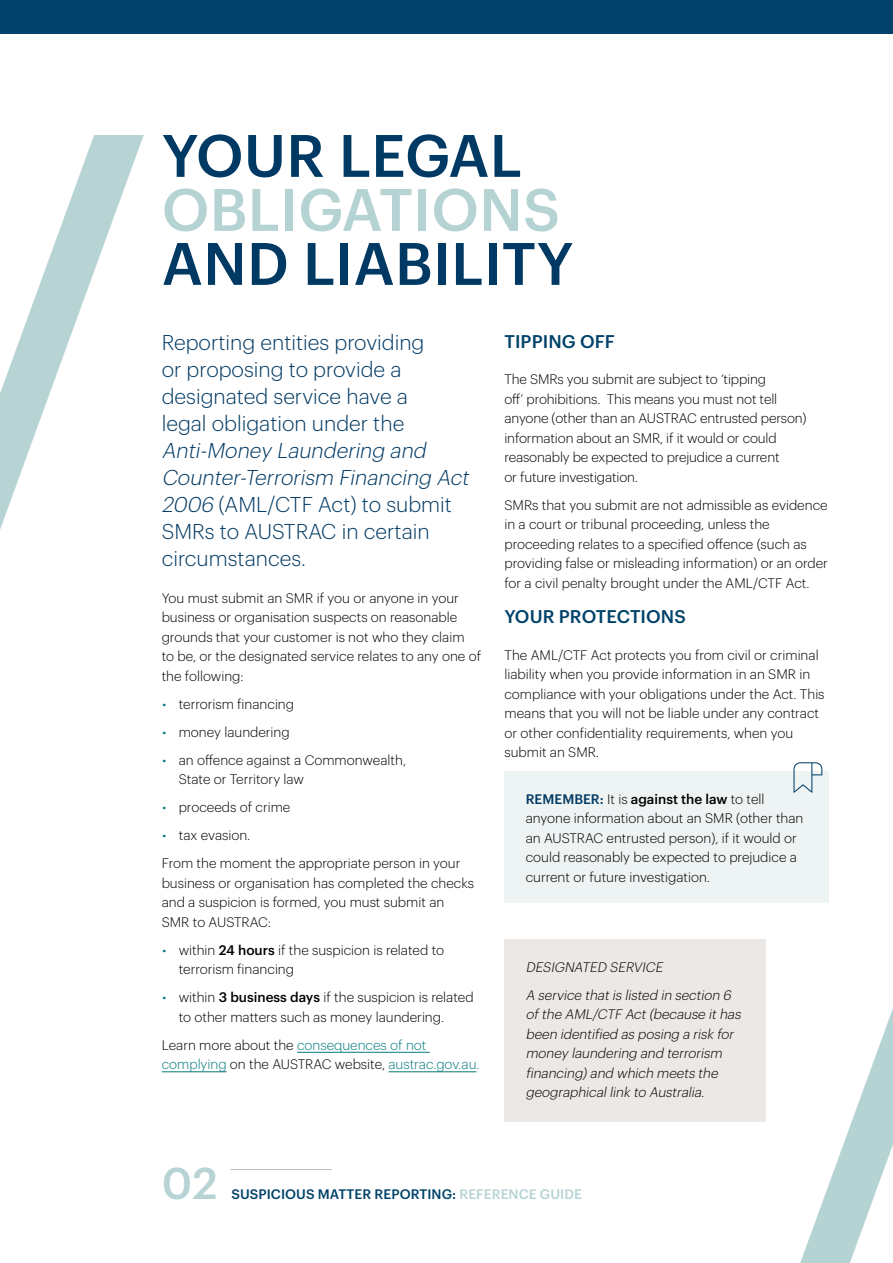
<style>
.page{position:relative;width:893px;height:1263px;background:#fff}
.page>*{position:absolute;margin:0;border:0;box-sizing:border-box;transform-origin:0 0}
.t1{font:500 58.5px/54px "Graphik";letter-spacing:.005em;color:#003963}
.t2{font:500 43.5px "Graphik";color:#b7d3d3}
.LEAD_1{font:300 21px/27px "Graphik";color:#003963}
.t3{font:500 18px "Graphik";letter-spacing:.005em;color:#01426a}
.BODY{font:300 13.5px/19.5px "Graphik";color:#000}
.BODY-2{font:italic 300 13.5px/19.5px "Graphik";color:#000}
.t4{font:300 13.5px/19.5px "Graphik";color:#067a7c}
.t5{font:500 13.5px "Graphik";letter-spacing:.005em;color:#01426a}
.s1{color:#b6d3d4}
.s2{font-style:italic}
.s3{font-family:"Rubik";color:#067a7c}
.s4{font-weight:500}
.s5{color:#000}
.s6{font-weight:500;color:#003963}
</style>
<div class="page">
<svg style="left:0;top:135px;width:144px;height:395px"></svg>
<svg style="left:800px;top:1009px;width:93px;height:254px"></svg>
<hr style="left:230px;top:1169px;width:102px;height:1px;background:#beb7b1">
<div style="left:0;top:0;width:893px;height:33px;background:#01426a"></div>
<hr style="left:297px;top:1052px;width:133px;height:1px;background:#067a7c">
<hr style="left:162px;top:1071px;width:65px;height:1px;background:#067a7c">
<hr style="left:388px;top:1071px;width:88px;height:1px;background:#067a7c">
<div style="left:504px;top:771px;width:325px;height:132px;background:#eef3f3"></div>
<svg style="left:793px;top:762px;width:29px;height:31px"></svg>
<div style="left:504px;top:940px;width:262px;height:182px;background:#ebe8e6"></div>
<h1 class="t1" style="left:162px;top:124px;width:413px">YOUR LEGAL<br><span class="s1">OBLIGATIONS<br></span>AND LIABILITY</h1>
<p class="LEAD_1" style="left:162px;top:328px;width:313px">Reporting entities providing<br>or proposing to provide a designated service have a<br>legal obligation under the<br><span class="s2">Anti-Money Laundering and<br>Counter-Terrorism Financing Act<br>2006</span> (AML/CTF Act) to submit<br>SMRs to AUSTRAC in certain circumstances.</p>
<p class="BODY" style="left:162px;top:587px;width:321px">You must submit an SMR if you or anyone in your business or organisation suspects on reasonable grounds that your customer is not who they claim<br>to be, or the designated service relates to any one of the following:</p>
<p class="BODY" style="left:162px;top:693px;width:134px"><span class="s3">•</span> terrorism financing</p>
<p class="BODY" style="left:162px;top:721px;width:130px"><span class="s3">•</span> money laundering</p>
<p class="BODY" style="left:179px;top:749px;width:229px;text-indent:-17px"><span class="s3">•</span> an offence against a Commonwealth,<br>State or Territory law</p>
<p class="BODY" style="left:162px;top:797px;width:130px"><span class="s3">•</span> proceeds of crime</p>
<p class="BODY" style="left:162px;top:825px;width:90px"><span class="s3">•</span> tax evasion.</p>
<p class="BODY" style="left:162px;top:853px;width:314px">From the moment the appropriate person in your business or organisation has completed the checks and a suspicion is formed, you must submit an SMR to AUSTRAC:</p>
<p class="BODY" style="left:179px;top:939px;width:267px;text-indent:-17px"><span class="s3">•</span> within <span class="s4">24 hours</span> if the suspicion is related to terrorism financing</p>
<p class="BODY" style="left:179px;top:987px;width:296px;text-indent:-17px"><span class="s3">•</span> within <span class="s4">3 business days</span> if the suspicion is related to other matters such as money laundering.</p>
<p class="t4" style="left:162px;top:1034px;width:319px"><span class="s5">Learn more about the</span> consequences of not complying <span class="s5">on the AUSTRAC website,</span> austrac.gov.au.</p>
<h2 class="t3" style="left:504px;top:328px;width:112px">TIPPING OFF</h2>
<p class="BODY" style="left:504px;top:369px;width:304px">The SMRs you submit are subject to ‘tipping<br>off’ prohibitions. This means you must not tell anyone (other than an AUSTRAC entrusted person) information about an SMR, if it would or could reasonably be expected to prejudice a current<br>or future investigation.</p>
<p class="BODY" style="left:504px;top:494px;width:325px">SMRs that you submit are not admissible as evidence in a court or tribunal proceeding, unless the proceeding relates to a specified offence (such as providing false or misleading information) or an order for a civil penalty brought under the AML/CTF Act.</p>
<h2 class="t3" style="left:504px;top:603px;width:183px">YOUR PROTECTIONS</h2>
<p class="BODY" style="left:504px;top:644px;width:322px">The AML/CTF Act protects you from civil or criminal liability when you provide information in an SMR in compliance with your obligations under the Act. This means that you will not be liable under any contract or other confidentiality requirements, when you submit an SMR.</p>
<p class="BODY" style="left:526px;top:788px;width:279px"><span class="s6">REMEMBER:</span> It is <span class="s4">against the law</span> to tell anyone information about an SMR (other than an AUSTRAC entrusted person), if it would or could reasonably be expected to prejudice a current or future investigation.</p>
<p class="BODY-2" style="left:526px;top:956px;width:142px">DESIGNATED SERVICE</p>
<p class="BODY-2" style="left:526px;top:984px;width:219px">A service thatis listed in section 6 ofthe AML/CTF Act(because ithas been identified as posing a risk for money laundering and terrorism financing)and which meets the geographicallink to Australia.</p>
<h2 class="t2" style="left:162px;top:1150px;width:57px">02</h2>
<p class="t5" style="left:231px;top:1184px;width:352px">SUSPICIOUS MATTER REPORTING: <span class="s1">REFERENCE GUIDE</span></p>
</div>
